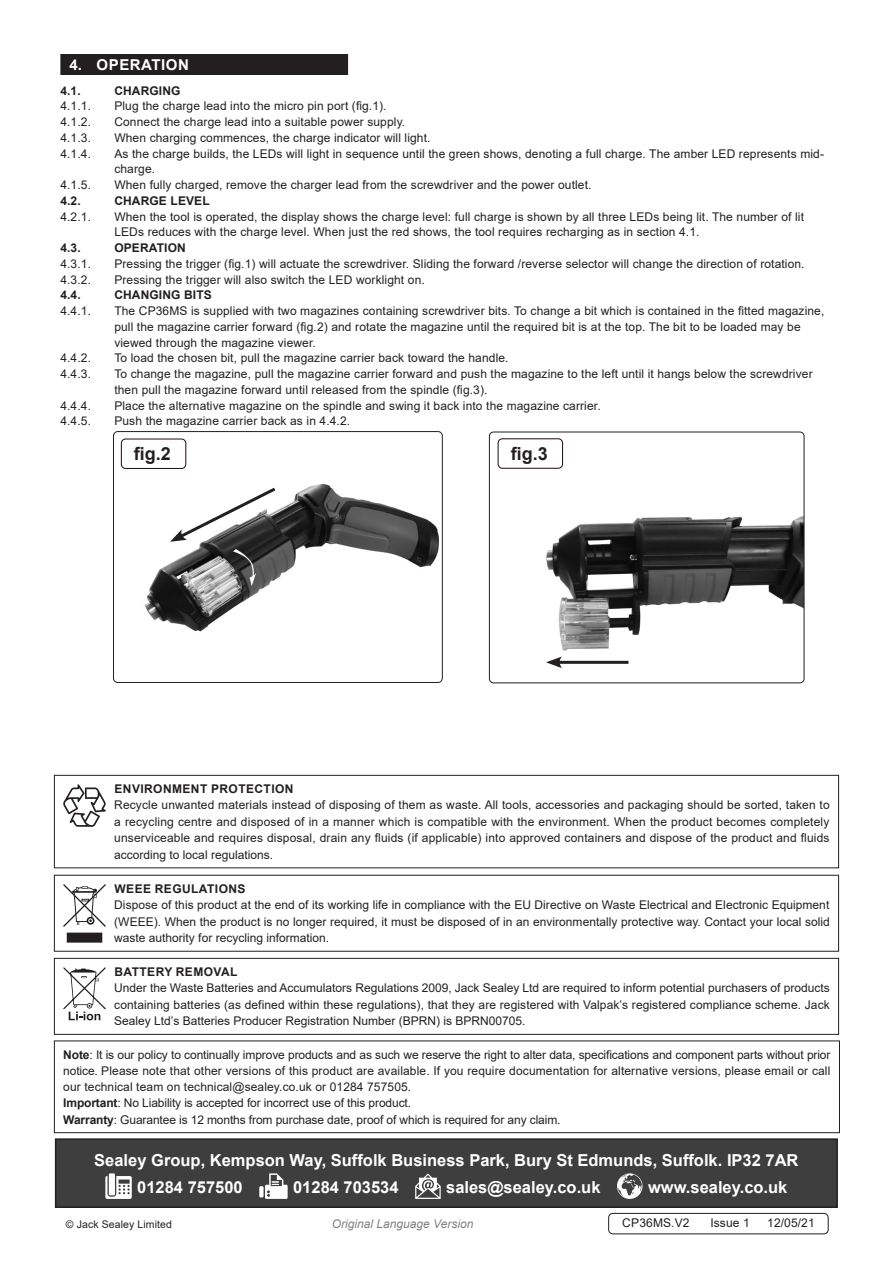
<style>
.page{position:relative;width:893px;height:1263px;background:#fff}
.page>*{position:absolute;margin:0;border:0;box-sizing:border-box;transform-origin:0 0}
.t1{font:700 18px "Arial";color:#231f20}
.Footer_Contact_Infor{font:700 16.5px "Arial";color:#fff}
.t2{font:700 15px "Arial";letter-spacing:.035em;color:#fff}
.Enviroment_Protectio{font:12px/15.8px "Arial";letter-spacing:.01em;color:#231f20}
.Important_Notificati{font:12px/16px "Arial";letter-spacing:-.01em;color:#231f20;text-align:justify}
.Battery_Removal_Li-i{font:12px/16.5px "Arial";color:#231f20;text-align:justify}
.Weee_Regulation_Body{font:12px/16.5px "Arial";color:#231f20;text-align:justify}
.Enviroment_Protectio-2{font:700 12px "Arial";letter-spacing:.01em;color:#231f20}
.t3{font:italic 12px "Arial";color:#808285}
.Body__Footer{font:12px "Arial";letter-spacing:.01em;color:#231f20}
.Enviroment_Protectio-3{font:700 12px "Arial";letter-spacing:.035em;color:#231f20}
.Weee_Regulation_Head{font:700 12px "Arial";letter-spacing:.035em;color:#231f20}
.Battery_Removal_Li-i-2{font:700 12px "Arial";letter-spacing:.035em;color:#231f20}
.Body__Justified__7pt{font:10.5px "Arial";letter-spacing:.01em;color:#231f20}
.s1{font-weight:700}
</style>
<div class="page">
<div style="left:60px;top:54px;width:288px;height:21px;background:#231f20"></div>
<div style="left:608px;top:1213px;width:220px;height:21px;border:1px solid #231f20;border-radius:4px"></div>
<img style="left:115px;top:433px;width:326px;height:248px">
<div style="left:113px;top:431px;width:330px;height:252px;border:1px solid #231f20;border-radius:4px"></div>
<img style="left:489px;top:432px;width:315px;height:251px">
<div style="left:489px;top:432px;width:315px;height:251px;border:1px solid #231f20;border-radius:4px"></div>
<div style="left:121px;top:439px;width:65px;height:29px;background:#fff;border-radius:4px"></div>
<div style="left:121px;top:439px;width:65px;height:30px;border:1px solid #200a0e;border-radius:4px"></div>
<div style="left:498px;top:439px;width:65px;height:29px;background:#fff;border-radius:4px"></div>
<div style="left:498px;top:438px;width:65px;height:31px;border:1px solid #200a0e;border-radius:4px"></div>
<svg style="left:170px;top:485px;width:109px;height:57px"></svg>
<hr style="left:556px;top:661px;width:72px;height:3px;background:#231f20">
<svg style="left:546px;top:656px;width:16px;height:12px"></svg>
<div style="left:56px;top:1139px;width:781px;height:68px;background:#3e3e3f"></div>
<svg style="left:105px;top:1176px;width:27px;height:23px"></svg>
<div style="left:109px;top:1173px;width:6px;height:22px;background:#fff"></div>
<div style="left:259px;top:1186px;width:5px;height:11px;background:#fff"></div>
<svg style="left:265px;top:1173px;width:23px;height:26px"></svg>
<svg style="left:415px;top:1173px;width:26px;height:26px"></svg>
<svg style="left:617px;top:1173px;width:25px;height:26px"></svg>
<div style="left:55px;top:1138px;width:783px;height:70px;border:2px solid #231f20"></div>
<div style="left:54px;top:775px;width:785px;height:93px;border:1px solid #231f20"></div>
<svg style="left:63px;top:784px;width:43px;height:43px"></svg>
<div style="left:54px;top:875px;width:785px;height:76px;border:1px solid #231f20"></div>
<div style="left:68px;top:933px;width:34px;height:9px;background:#231f20"></div>
<div style="left:67px;top:932px;width:35px;height:11px;border:2px solid #231f20"></div>
<svg style="left:63px;top:884px;width:43px;height:43px"></svg>
<div style="left:54px;top:958px;width:785px;height:77px;border:1px solid #231f20"></div>
<svg style="left:63px;top:967px;width:43px;height:53px"></svg>
<div style="left:54px;top:1040px;width:786px;height:93px;border:1px solid #231f20"></div>
<p class="t2" style="left:70px;top:54px;width:121px">4. OPERATION</p>
<p class="Enviroment_Protectio-2" style="left:60px;top:82px;width:22px">4.1.</p>
<p class="Enviroment_Protectio-2" style="left:114px;top:82px;width:68px">CHARGING</p>
<p class="Enviroment_Protectio" style="left:60px;top:98px;width:32px">4.1.1.</p>
<p class="Enviroment_Protectio" style="left:114px;top:98px;width:274px">Plug the charge lead into the micro pin port (fig.1).</p>
<p class="Enviroment_Protectio" style="left:60px;top:114px;width:32px">4.1.2.</p>
<p class="Enviroment_Protectio" style="left:114px;top:114px;width:292px">Connect the charge lead into a suitable power supply.</p>
<p class="Enviroment_Protectio" style="left:60px;top:130px;width:32px">4.1.3.</p>
<p class="Enviroment_Protectio" style="left:114px;top:130px;width:318px">When charging commences, the charge indicator will light.</p>
<p class="Enviroment_Protectio" style="left:60px;top:145px;width:32px">4.1.4.</p>
<p class="Enviroment_Protectio" style="left:114px;top:145px;width:711px">As the charge builds, the LEDs will light in sequence until the green shows, denoting a full charge. The amber LED represents mid&shy;charge.</p>
<p class="Enviroment_Protectio" style="left:60px;top:177px;width:32px">4.1.5.</p>
<p class="Enviroment_Protectio" style="left:114px;top:177px;width:479px">When fully charged, remove the charger lead from the screwdriver and the power outlet.</p>
<p class="Enviroment_Protectio-2" style="left:60px;top:192px;width:22px">4.2.</p>
<p class="Enviroment_Protectio-2" style="left:114px;top:192px;width:97px">CHARGE LEVEL</p>
<p class="Enviroment_Protectio" style="left:60px;top:208px;width:32px">4.2.1.</p>
<p class="Enviroment_Protectio" style="left:114px;top:208px;width:691px">When the tool is operated, the display shows the charge level: full charge is shown by all three LEDs being lit. The number of lit<br>LEDs reduces with the charge level. When just the red shows, the tool requires recharging as in section 4.1.</p>
<p class="Enviroment_Protectio-2" style="left:60px;top:239px;width:22px">4.3.</p>
<p class="Enviroment_Protectio-2" style="left:114px;top:239px;width:73px">OPERATION</p>
<p class="Enviroment_Protectio" style="left:60px;top:256px;width:32px">4.3.1.</p>
<p class="Enviroment_Protectio" style="left:114px;top:256px;width:692px">Pressing the trigger (fig.1) will actuate the screwdriver. Sliding the forward /reverse selector will change the direction of rotation.</p>
<p class="Enviroment_Protectio" style="left:60px;top:271px;width:32px">4.3.2.</p>
<p class="Enviroment_Protectio" style="left:114px;top:271px;width:312px">Pressing the trigger will also switch the LED worklight on.</p>
<p class="Enviroment_Protectio-2" style="left:60px;top:287px;width:22px">4.4.</p>
<p class="Enviroment_Protectio-2" style="left:114px;top:287px;width:99px">CHANGING BITS</p>
<p class="Enviroment_Protectio" style="left:60px;top:303px;width:32px">4.4.1.</p>
<p class="Enviroment_Protectio" style="left:114px;top:303px;width:711px">The CP36MS is supplied with two magazines containing screwdriver bits. To change a bit which is contained in the fitted magazine, pull the magazine carrier forward (fig.2) and rotate the magazine until the required bit is at the top. The bit to be loaded may be viewed through the magazine viewer.</p>
<p class="Enviroment_Protectio" style="left:60px;top:350px;width:32px">4.4.2.</p>
<p class="Enviroment_Protectio" style="left:114px;top:350px;width:396px">To load the chosen bit, pull the magazine carrier back toward the handle.</p>
<p class="Enviroment_Protectio" style="left:60px;top:366px;width:32px">4.4.3.</p>
<p class="Enviroment_Protectio" style="left:114px;top:366px;width:700px">To change the magazine, pull the magazine carrier forward and push the magazine to the left until it hangs below the screwdriver then pull the magazine forward until released from the spindle (fig.3).</p>
<p class="Enviroment_Protectio" style="left:60px;top:397px;width:32px">4.4.4.</p>
<p class="Enviroment_Protectio" style="left:114px;top:397px;width:488px">Place the alternative magazine on the spindle and swing it back into the magazine carrier.</p>
<p class="Enviroment_Protectio" style="left:60px;top:413px;width:32px">4.4.5.</p>
<p class="Enviroment_Protectio" style="left:114px;top:413px;width:237px">Push the magazine carrier back as in 4.4.2.</p>
<p class="t1" style="left:134px;top:441px;width:39px">fig.2</p>
<p class="t1" style="left:511px;top:441px;width:39px">fig.3</p>
<p class="Enviroment_Protectio-3" style="left:114px;top:780px;width:181px">ENVIRONMENT PROTECTION</p>
<p class="Enviroment_Protectio" style="left:114px;top:797px;width:717px;line-height:16.5px;text-align:justify">Recycle unwanted materials instead of disposing of them as waste. All tools, accessories and packaging should be sorted, taken to a recycling centre and disposed of in a manner which is compatible with the environment. When the product becomes completely unserviceable and requires disposal, drain any fluids (if applicable) into approved containers and dispose of the product and fluids according to local regulations.</p>
<p class="Weee_Regulation_Head" style="left:114px;top:880px;width:133px">WEEE REGULATIONS</p>
<p class="Weee_Regulation_Body" style="left:114px;top:897px;width:717px">Dispose of this product at the end of its working life in compliance with the EU Directive on Waste Electrical and Electronic Equipment (WEEE). When the product is no longer required, it must be disposed of in an environmentally protective way. Contact your local solid waste authority for recycling information.</p>
<p class="Battery_Removal_Li-i-2" style="left:114px;top:963px;width:125px">BATTERY REMOVAL</p>
<p class="Battery_Removal_Li-i" style="left:114px;top:980px;width:717px">Under the Waste Batteries and Accumulators Regulations 2009, Jack Sealey Ltd are required to inform potential purchasers of products containing batteries (as defined within these regulations), that they are registered with Valpak’s registered compliance scheme. Jack Sealey Ltd’s Batteries Producer Registration Number (BPRN) is BPRN00705.</p>
<p class="Important_Notificati" style="left:63px;top:1046px;width:769px"><span class="s1">Note</span>: It is our policy to continually improve products and as such we reserve the right to alter data, specifications and component parts without prior notice. Please note that other versions of this product are available. If you require documentation for alternative versions, please email or call our technical team on technical@sealey.co.uk or 01284 757505.</p>
<p class="Important_Notificati" style="left:63px;top:1095px;width:349px"><span class="s1">Important</span>: No Liability is accepted for incorrect use of this product.</p>
<p class="Important_Notificati" style="left:63px;top:1111px;width:499px"><span class="s1">Warranty</span>: Guarantee is 12 months from purchase date, proof of which is required for any claim.</p>
<p class="Footer_Contact_Infor" style="left:94px;top:1148px;width:706px">Sealey Group, Kempson Way, Suffolk Business Park, Bury St Edmunds, Suffolk. IP32 7AR</p>
<p class="Footer_Contact_Infor" style="left:137px;top:1175px;width:107px">01284 757500</p>
<p class="Footer_Contact_Infor" style="left:293px;top:1175px;width:107px">01284 703534</p>
<p class="Footer_Contact_Infor" style="left:446px;top:1175px;width:156px">sales@sealey.co.uk</p>
<p class="Footer_Contact_Infor" style="left:648px;top:1175px;width:141px">www.sealey.co.uk</p>
<p class="Body__Justified__7pt" style="left:66px;top:1217px;width:108px">© Jack Sealey Limited</p>
<p class="t3" style="left:332px;top:1216px;width:143px">Original Language Version</p>
<p class="Body__Footer" style="left:622px;top:1214px;width:69px">CP36MS.V2</p>
<p class="Body__Footer" style="left:710px;top:1214px;width:41px">Issue 1</p>
<p class="Body__Footer" style="left:767px;top:1214px;width:49px">12/05/21</p>
</div>
